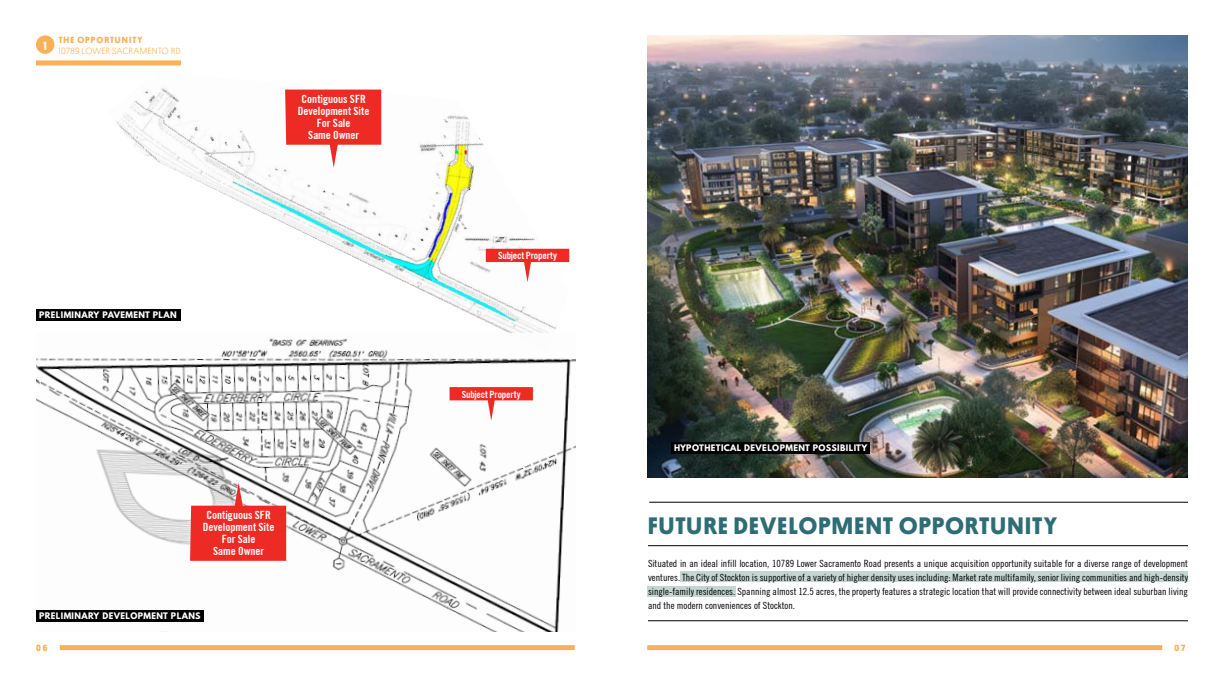
<style>
.page{position:relative;width:1224px;height:684px;background:#fff}
.page>*{position:absolute;margin:0;border:0;box-sizing:border-box;transform-origin:0 0}
.t1{font:700 24px "Platform";letter-spacing:.055em;color:#2e6d76}
.t2{font:700 12px "Platform";color:#fff}
.t3{font:700 condensed 11.4px/12px "Trade Gothic No.20";letter-spacing:-.005em;color:#fff;text-align:center}
.t4{font:condensed 10px/14px "Trade Gothic No.18";color:#000;text-align:justify}
.t5{font:700 condensed 10px "Trade Gothic No.20";letter-spacing:-.02em;color:#fff}
.t6{font:300 9px "Platform";letter-spacing:.05em;color:#fbb055}
.t7{font:700 9px "Platform";letter-spacing:.12em;color:#fbb055}
.t8{font:700 8px "League Spartan";letter-spacing:.05em;color:#fff}
</style>
<div class="page">
<img style="left:117px;top:88px;width:439px;height:245px">
<div style="left:647px;top:587px;width:89px;height:10px;background:#c3d6d2"></div>
<div style="left:680px;top:572px;width:508px;height:10px;background:#c3d6d2"></div>
<hr style="left:648px;top:545px;width:540px;height:1px;background:#000">
<hr style="left:649px;top:502px;width:539px;height:1px;background:#000">
<hr style="left:648px;top:620px;width:540px;height:1px;background:#000">
<img style="left:647px;top:35px;width:541px;height:443px">
<img style="left:37px;top:338px;width:539px;height:294px">
<div style="left:60px;top:645px;width:515px;height:5px;background:#fbb055"></div>
<div style="left:36px;top:610px;width:167px;height:12px;background:#000"></div>
<div style="left:444px;top:382px;width:94px;height:43px;background:#fff"></div>
<svg style="left:450px;top:387px;width:83px;height:34px"></svg>
<div style="left:279px;top:84px;width:109px;height:89px;background:#fff"></div>
<svg style="left:285px;top:90px;width:96px;height:78px"></svg>
<div style="left:647px;top:645px;width:515px;height:5px;background:#fbb055"></div>
<div style="left:36px;top:60px;width:145px;height:5px;background:#fbb055"></div>
<div style="left:36px;top:35px;width:18px;height:19px;background:#fbb055;border-radius:50%"></div>
<div style="left:481px;top:244px;width:94px;height:43px;background:#fff"></div>
<svg style="left:486px;top:249px;width:83px;height:33px"></svg>
<div style="left:671px;top:442px;width:199px;height:12px;background:#000"></div>
<div style="left:36px;top:309px;width:145px;height:12px;background:#000"></div>
<div style="left:184px;top:478px;width:109px;height:89px;background:#fff;opacity:.5"></div>
<svg style="left:190px;top:483px;width:96px;height:78px;background:#e95d58"></svg>
<p class="t2" style="left:44px;top:37px;width:5px">1</p>
<p class="t7" style="left:59px;top:33px;width:85px">THE OPPORTUNITY</p>
<p class="t6" style="left:59px;top:44px;width:123px">10789 LOWER SACRAMENTO RD</p>
<p class="t8" style="left:39px;top:309px;width:139px">PRELIMINARY PAVEMENT PLAN</p>
<p class="t3" style="left:298px;top:93px;width:73px">Contiguous SFR<br>Development Site<br>For Sale<br>Same Owner</p>
<p class="t3" style="left:203px;top:509px;width:73px">Contiguous SFR<br>Development Site<br>For Sale<br>Same Owner</p>
<p class="t8" style="left:39px;top:609px;width:163px">PRELIMINARY DEVELOPMENT PLANS</p>
<p class="t7" style="left:36px;top:642px;width:13px">06</p>
<p class="t5" style="left:498px;top:250px;width:60px">Subject Property</p>
<p class="t5" style="left:462px;top:388px;width:60px">Subject Property</p>
<p class="t8" style="left:674px;top:441px;width:194px">HYPOTHETICAL DEVELOPMENT POSSIBILITY</p>
<h1 class="t1" style="left:648px;top:508px;width:410px">FUTURE DEVELOPMENT OPPORTUNITY</h1>
<p class="t4" style="left:648px;top:556px;width:542px">Situated in an ideal infill location, 10789 Lower Sacramento Road presents a unique acquisition opportunity suitable for a diverse range of development ventures. The City of Stockton is supportive of a variety of higher density uses including: Market rate multifamily, senior living communities and high-density single-family residences. Spanning almost 12.5 acres, the property features a strategic location that will provide connectivity between ideal suburban living and the modern conveniences of Stockton.</p>
<p class="t7" style="left:1175px;top:642px;width:12px">07</p>
</div>
